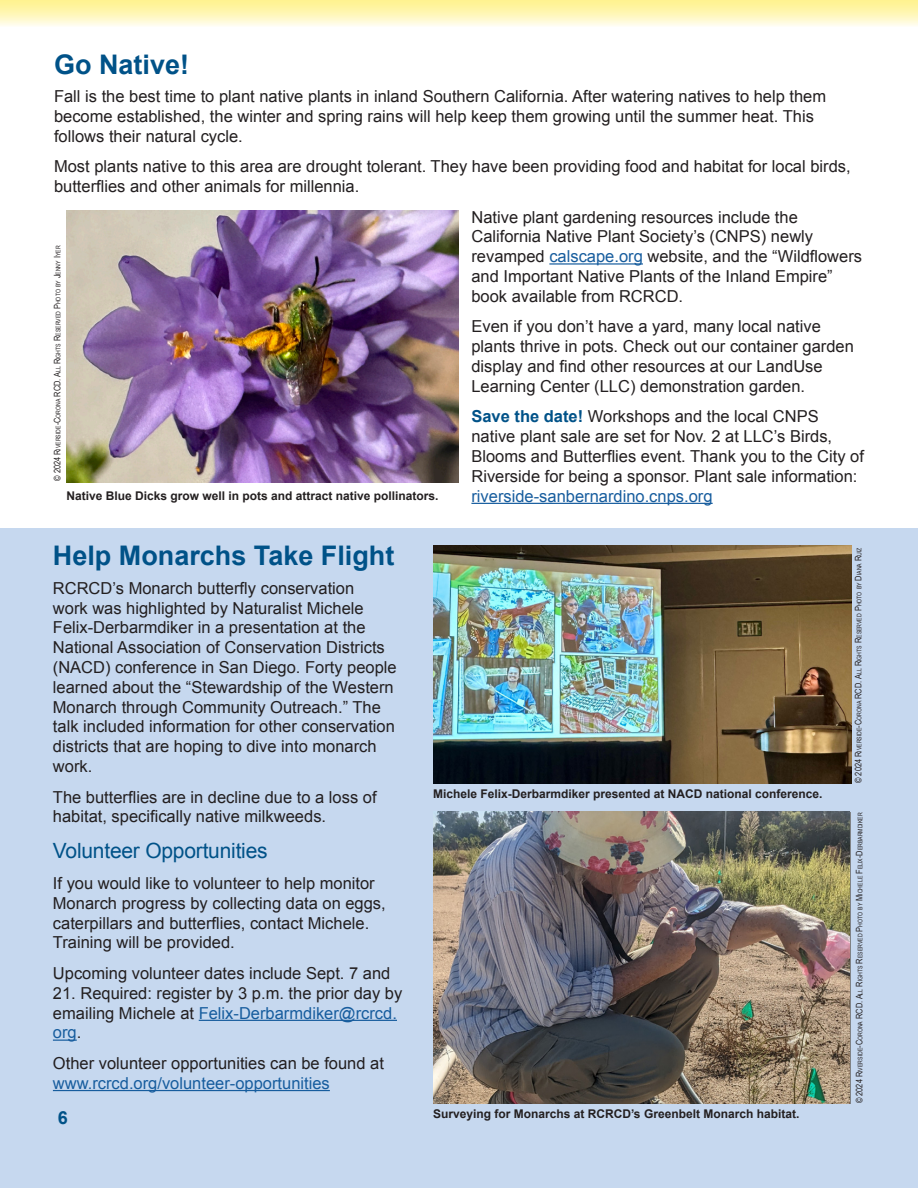
<style>
.page{position:relative;width:918px;height:1188px;background:#fff}
.page>*{position:absolute;margin:0;border:0;box-sizing:border-box;transform-origin:0 0}
.Paragraph_Style_news_text{font:700 27px "Arial";color:#005288}
.t1{font:21px "Arial";letter-spacing:-.01em;color:#005288}
.t2{font:700 18px "Arial";color:#005288}
.t3{font:16.5px/19.8px "Arial";color:#231f20}
.t4{font:700 12px "Arial";color:#231f20}
.Paragraph_Style_news_text-2{font:6.3px "Arial Narrow";color:#231f20}
.s1{font-size:9px}
.s2{color:#175d9e}
.s3{font-weight:700;color:#005288}
</style>
<div class="page">
<div style="left:0;top:528px;width:918px;height:660px;background:#c6d8ef"></div>
<hr style="left:199px;top:1020px;width:198px;height:1px;background:#175d9e">
<svg style="left:53px;top:1040px;width:24px;height:1px"></svg>
<hr style="left:53px;top:1090px;width:277px;height:1px;background:#175d9e">
<img style="left:433px;top:546px;width:418px;height:237px">
<img style="left:66px;top:211px;width:393px;height:272px">
<img style="left:433px;top:812px;width:417px;height:291px">
<hr style="left:549px;top:263px;width:94px;height:2px;background:#175d9e">
<hr style="left:471px;top:503px;width:242px;height:1px;background:#175d9e">
<svg style="left:0;top:0;width:918px;height:26px;background:#fff6b8"></svg>
<p class="Paragraph_Style_news_text" style="left:54px;top:46px;width:137px">Go Native!</p>
<p class="t3" style="left:54px;top:87px;width:774px">Fall is the best time to plant native plants in inland Southern California. After watering natives to help them become established, the winter and spring rains will help keep them growing until the summer heat. This follows their natural cycle.</p>
<p class="t3" style="left:54px;top:157px;width:798px">Most plants native to this area are drought tolerant. They have been providing food and habitat for local birds, butterflies and other animals for millennia.</p>
<p class="Paragraph_Style_news_text-2" style="left:54px;top:481px;width:236px;rotate:-90deg"><span class="s1">© 2024 R</span>iverside<span class="s1">-C</span>orona <span class="s1">RCD. A</span>ll <span class="s1">R</span>ights <span class="s1">R</span>eserved <span class="s1">P</span>hoto by <span class="s1">J</span>enny <span class="s1">I</span>yer</p>
<p class="t4" style="left:66px;top:488px;width:374px">Native Blue Dicks grow well in pots and attract native pollinators.</p>
<p class="t3" style="left:471px;top:207px;width:392px">Native plant gardening resources include the California Native Plant Society’s (CNPS) newly revamped <span class="s2">calscape.org</span> website, and the “Wildflowers and Important Native Plants of the Inland Empire” book available from RCRCD.</p>
<p class="t3" style="left:471px;top:317px;width:384px">Even if you don’t have a yard, many local native plants thrive in pots. Check out our container garden display and find other resources at our LandUse Learning Center (LLC) demonstration garden.</p>
<p class="t3" style="left:471px;top:407px;width:394px"><span class="s3">Save the date!</span> Workshops and the local CNPS native plant sale are set for Nov. 2 at LLC’s Birds, Blooms and Butterflies event. Thank you to the City of Riverside for being a sponsor. Plant sale information: <span class="s2">riverside-sanbernardino.cnps.org</span></p>
<p class="Paragraph_Style_news_text" style="left:53px;top:538px;width:343px">Help Monarchs Take Flight</p>
<p class="t3" style="left:53px;top:578px;width:345px">RCRCD’s Monarch butterfly conservation<br>work was highlighted by Naturalist Michele Felix-Derbarmdiker in a presentation at the National Association of Conservation Districts (NACD) conference in San Diego. Forty people learned about the “Stewardship of the Western Monarch through Community Outreach.” The talk included information for other conservation districts that are hoping to dive into monarch work.</p>
<p class="t3" style="left:53px;top:787px;width:325px">The butterflies are in decline due to a loss of habitat, specifically native milkweeds.</p>
<p class="t1" style="left:53px;top:837px;width:216px">Volunteer Opportunities</p>
<p class="t3" style="left:53px;top:873px;width:334px">If you would like to volunteer to help monitor Monarch progress by collecting data on eggs, caterpillars and butterflies, contact Michele.<br>Training will be provided.</p>
<p class="t3" style="left:53px;top:963px;width:339px">Upcoming volunteer dates include Sept. 7 and</p>
<p class="t3" style="left:53px;top:983px;width:351px">21. Required: register by 3 p.m. the prior day by emailing Michele at <span class="s2">Felix-Derbarmdiker@rcrcd. org</span>.</p>
<p class="t3" style="left:53px;top:1053px;width:333px">Other volunteer opportunities can be found at <span class="s2">www.rcrcd.org/volunteer-opportunities</span></p>
<p class="t2" style="left:58px;top:1106px;width:12px">6</p>
<p class="t4" style="left:433px;top:786px;width:391px">Michele Felix-Derbarmdiker presented at NACD national conference.</p>
<p class="t4" style="left:433px;top:1106px;width:368px">Surveying for Monarchs at RCRCD’s Greenbelt Monarch habitat.</p>
<p class="Paragraph_Style_news_text-2" style="left:855px;top:783px;width:237px;rotate:-90deg"><span class="s1">© 2024 R</span>iverside<span class="s1">-C</span>orona <span class="s1">RCD. A</span>ll <span class="s1">R</span>ights <span class="s1">R</span>eserved <span class="s1">P</span>hoto by <span class="s1">D</span>iana <span class="s1">R</span>uiz</p>
<p class="Paragraph_Style_news_text-2" style="left:856px;top:1103px;width:292px;rotate:-90deg"><span class="s1">© 2024 R</span>iverside<span class="s1">-C</span>orona <span class="s1">RCD. A</span>ll <span class="s1">R</span>ights <span class="s1">R</span>eserved <span class="s1">P</span>hoto by <span class="s1">M</span>ichele <span class="s1">F</span>elix<span class="s1">-D</span>erbarmdiker</p>
</div>
